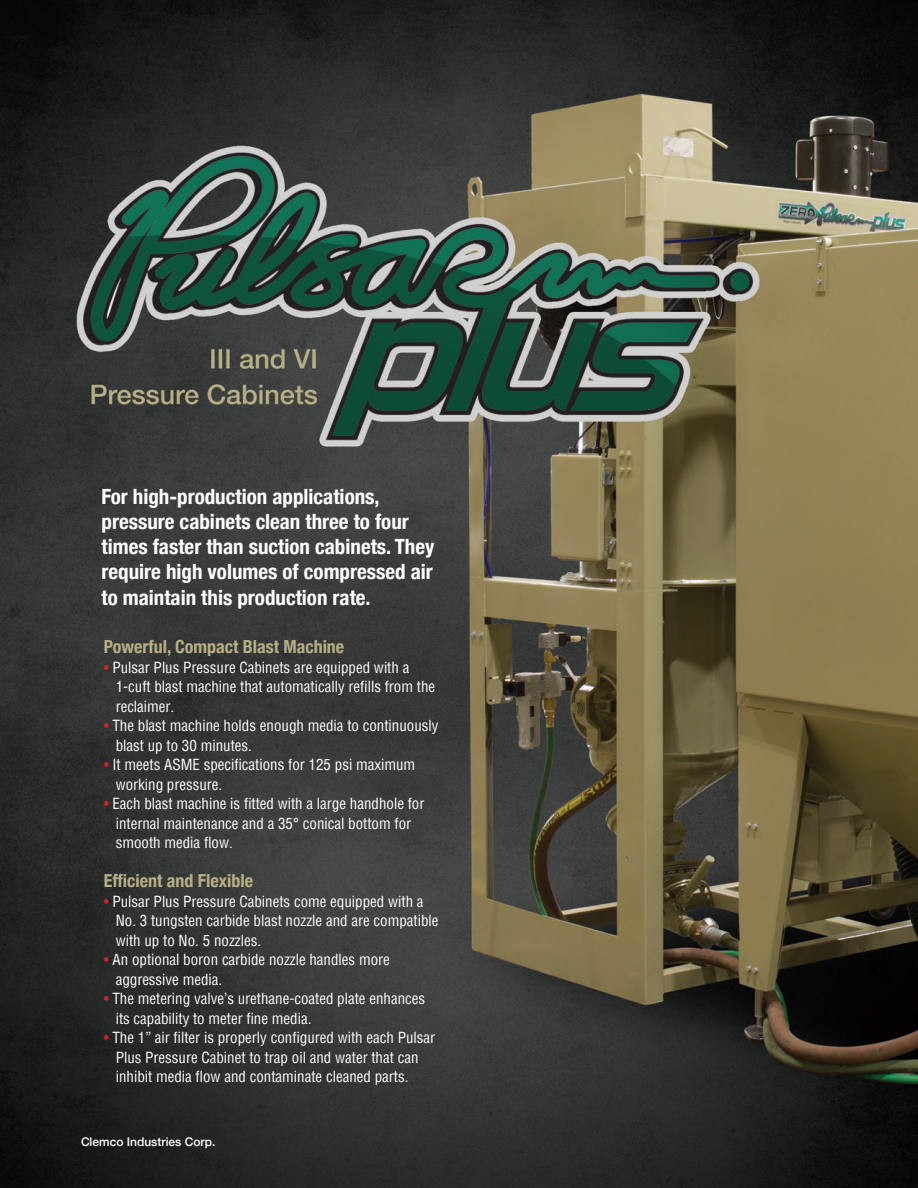
<style>
.page{position:relative;width:918px;height:1188px;background:#fff}
.page>*{position:absolute;margin:0;border:0;box-sizing:border-box;transform-origin:0 0}
.t1{font:700 condensed 21px/25.2px "Helvetica Neue";color:#fff}
.t2{font:700 condensed 18px "Helvetica Neue";color:#b8af85}
.t3{font:condensed 15px/19.5px "Helvetica";color:#fff}
.t4{font:500 12px "Helvetica Neue";color:#fff}
.s1{color:#d1232a}
</style>
<div class="page">
<img style="left:0;top:0;width:918px;height:1188px">
<h1 class="t1" style="left:102px;top:482px;width:334px">For high-production applications, pressure cabinets clean three to four times faster than suction cabinets. They require high volumes of compressed air to maintain this production rate.</h1>
<p class="t2" style="left:104px;top:632px;width:242px">Powerful, Compact Blast Machine</p>
<p class="t3" style="left:116px;top:658px;width:321px;text-indent:-12px"><span class="s1">•</span> Pulsar Plus Pressure Cabinets are equipped with a<br>1-cuft blast machine that automatically refills from the reclaimer.</p>
<p class="t3" style="left:116px;top:716px;width:324px;text-indent:-12px"><span class="s1">•</span> The blast machine holds enough media to continuously blast up to 30 minutes.</p>
<p class="t3" style="left:116px;top:755px;width:301px;text-indent:-12px"><span class="s1">•</span> It meets ASME specifications for 125 psi maximum working pressure.</p>
<p class="t3" style="left:116px;top:794px;width:310px;text-indent:-12px"><span class="s1">•</span> Each blast machine is fitted with a large handhole for internal maintenance and a 35° conical bottom for smooth media flow.</p>
<p class="t2" style="left:104px;top:866px;width:151px">Efficient and Flexible</p>
<p class="t3" style="left:116px;top:892px;width:324px;text-indent:-12px"><span class="s1">•</span> Pulsar Plus Pressure Cabinets come equipped with a<br>No. 3 tungsten carbide blast nozzle and are compatible with up to No. 5 nozzles.</p>
<p class="t3" style="left:116px;top:950px;width:276px;text-indent:-12px"><span class="s1">•</span> An optional boron carbide nozzle handles more aggressive media.</p>
<p class="t3" style="left:116px;top:989px;width:311px;text-indent:-12px"><span class="s1">•</span> The metering valve’s urethane-coated plate enhances its capability to meter fine media.</p>
<p class="t3" style="left:116px;top:1028px;width:321px;text-indent:-12px"><span class="s1">•</span> The 1” air filter is properly configured with each Pulsar<br>Plus Pressure Cabinet to trap oil and water that can inhibit media flow and contaminate cleaned parts.</p>
<p class="t4" style="left:81px;top:1132px;width:136px">Clemco Industries Corp.</p>
</div>
